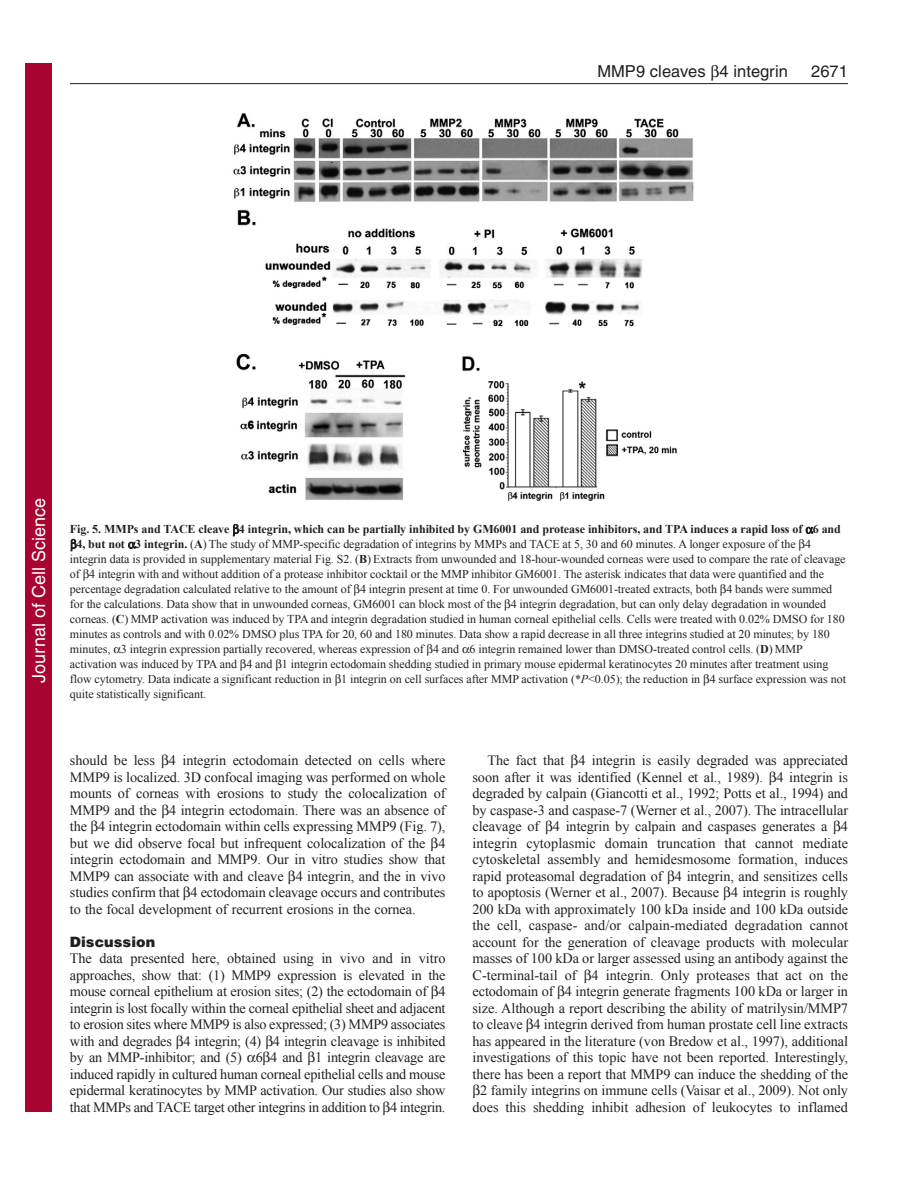
<style>
.page{position:relative;width:918px;height:1188px;background:#fff}
.page>*{position:absolute;margin:0;border:0;box-sizing:border-box;transform-origin:0 0}
.t1{font:18px "Helvetica";color:#fff}
.t2{font:16.5px "Helvetica";letter-spacing:.005em;color:#231f20}
.t3{font:14.25px/16.5px "Times New Roman";letter-spacing:-.005em;color:#231f20;text-align:justify}
.t4{font:900 14.25px "Helvetica";letter-spacing:.005em;color:#231f20}
.t5{font:12px "Times New Roman";letter-spacing:-.005em;color:#231f20}
.t6{font:700 12px "Times New Roman";letter-spacing:-.005em;color:#231f20}
.s1{font-weight:700}
.s2{font-style:italic}
</style>
<div class="page">
<hr style="left:70px;top:83px;width:778px;height:1px;background:#231f20">
<img style="left:233px;top:113px;width:461px;height:388px">
<div style="left:26px;top:64px;width:26px;height:1048px;background:#a90332"></div>
<p class="t2" style="left:597px;top:65px;width:192px">MMP9 cleaves 4 integrin</p>
<p class="t2" style="left:811px;top:65px;width:38px">2671</p>
<p class="t1" style="left:28px;top:683px;width:186px;rotate:-90deg">Journal of Cell Science</p>
<p class="t6" style="left:70px;top:523px;width:772px">Fig. 5. MMPs and TACE cleave 4 integrin, which can be partially inhibited by GM6001 and protease inhibitors, and TPA induces a rapid loss of 6 and</p>
<p class="t5" style="left:76px;top:538px;width:736px"><span class="s1">4, but not 3 integrin.</span> (<span class="s1">A</span>) The study of MMP-specific degradation of integrins by MMPs and TACE at 5, 30 and 60 minutes. A longer exposure of the 4</p>
<p class="t5" style="left:70px;top:553px;width:777px">integrin data is provided in supplementary material Fig. S2. (<span class="s1">B</span>) Extracts from unwounded and 18-hour-wounded corneas were used to compare the rate of cleavage</p>
<p class="t5" style="left:70px;top:568px;width:756px">of 4 integrin with and without addition of a protease inhibitor cocktail or the MMP inhibitor GM6001. The asterisk indicates that data were quantified and the</p>
<p class="t5" style="left:70px;top:583px;width:764px">percentage degradation calculated relative to the amount of 4 integrin present at time 0. For unwounded GM6001-treated extracts, both 4 bands were summed</p>
<p class="t5" style="left:70px;top:598px;width:758px">for the calculations. Data show that in unwounded corneas, GM6001 can block most of the 4 integrin degradation, but can only delay degradation in wounded</p>
<p class="t5" style="left:70px;top:613px;width:776px">corneas. (<span class="s1">C</span>) MMP activation was induced by TPA and integrin degradation studied in human corneal epithelial cells. Cells were treated with 0.02% DMSO for 180</p>
<p class="t5" style="left:70px;top:628px;width:761px">minutes as controls and with 0.02% DMSO plus TPA for 20, 60 and 180 minutes. Data show a rapid decrease in all three integrins studied at 20 minutes; by 180</p>
<p class="t5" style="left:70px;top:643px;width:734px">minutes, 3 integrin expression partially recovered, whereas expression of 4 and 6 integrin remained lower than DMSO-treated control cells. (<span class="s1">D</span>) MMP</p>
<p class="t5" style="left:70px;top:658px;width:760px">activation was induced by TPA and 4 and 1 integrin ectodomain shedding studied in primary mouse epidermal keratinocytes 20 minutes after treatment using</p>
<p class="t5" style="left:70px;top:673px;width:778px">flow cytometry. Data indicate a significant reduction in 1 integrin on cell surfaces after MMP activation (*<span class="s2">P</span>&lt;0.05); the reduction in 4 surface expression was not</p>
<p class="t5" style="left:70px;top:688px;width:138px">quite statistically significant.</p>
<p class="t3" style="left:70px;top:752px;width:377px">should be less 4 integrin ectodomain detected on cells where MMP9 is localized. 3D confocal imaging was performed on whole mounts of corneas with erosions to study the colocalization of MMP9 and the 4 integrin ectodomain. There was an absence of the 4 integrin ectodomain within cells expressing MMP9 (Fig. 7), but we did observe focal but infrequent colocalization of the 4 integrin ectodomain and MMP9. Our in vitro studies show that MMP9 can associate with and cleave 4 integrin, and the in vivo studies confirm that 4 ectodomain cleavage occurs and contributes to the focal development of recurrent erosions in the cornea.</p>
<p class="t4" style="left:70px;top:936px;width:87px">Discussion</p>
<p class="t3" style="left:70px;top:950px;width:377px">The data presented here, obtained using in vivo and in vitro approaches, show that: (1) MMP9 expression is elevated in the mouse corneal epithelium at erosion sites; (2) the ectodomain of 4 integrin is lost focally within the corneal epithelial sheet and adjacent to erosion sites where MMP9 is also expressed; (3) MMP9 associates with and degrades 4 integrin; (4) 4 integrin cleavage is inhibited by an MMP-inhibitor; and (5) 6 4 and 1 integrin cleavage are induced rapidly in cultured human corneal epithelial cells and mouse epidermal keratinocytes by MMP activation. Our studies also show that MMPs and TACE target other integrins in addition to 4 integrin.</p>
<p class="t3" style="left:472px;top:752px;width:377px;text-align:right">The fact that 4 integrin is easily degraded was appreciated soon after it was identified (Kennel et al., 1989). 4 integrin is degraded by calpain (Giancotti et al., 1992; Potts et al., 1994) and by caspase-3 and caspase-7 (Werner et al., 2007). The intracellular cleavage of 4 integrin by calpain and caspases generates a 4 integrin cytoplasmic domain truncation that cannot mediate cytoskeletal assembly and hemidesmosome formation, induces rapid proteasomal degradation of 4 integrin, and sensitizes cells to apoptosis (Werner et al., 2007). Because 4 integrin is roughly 200 kDa with approximately 100 kDa inside and 100 kDa outside the cell, caspase- and/or calpain-mediated degradation cannot account for the generation of cleavage products with molecular masses of 100 kDa or larger assessed using an antibody against the C-terminal-tail of 4 integrin. Only proteases that act on the ectodomain of 4 integrin generate fragments 100 kDa or larger in size. Although a report describing the ability of matrilysin/MMP7 to cleave 4 integrin derived from human prostate cell line extracts has appeared in the literature (von Bredow et al., 1997), additional investigations of this topic have not been reported. Interestingly, there has been a report that MMP9 can induce the shedding of the 2 family integrins on immune cells (Vaisar et al., 2009). Not only does this shedding inhibit adhesion of leukocytes to inflamed</p>
</div>
